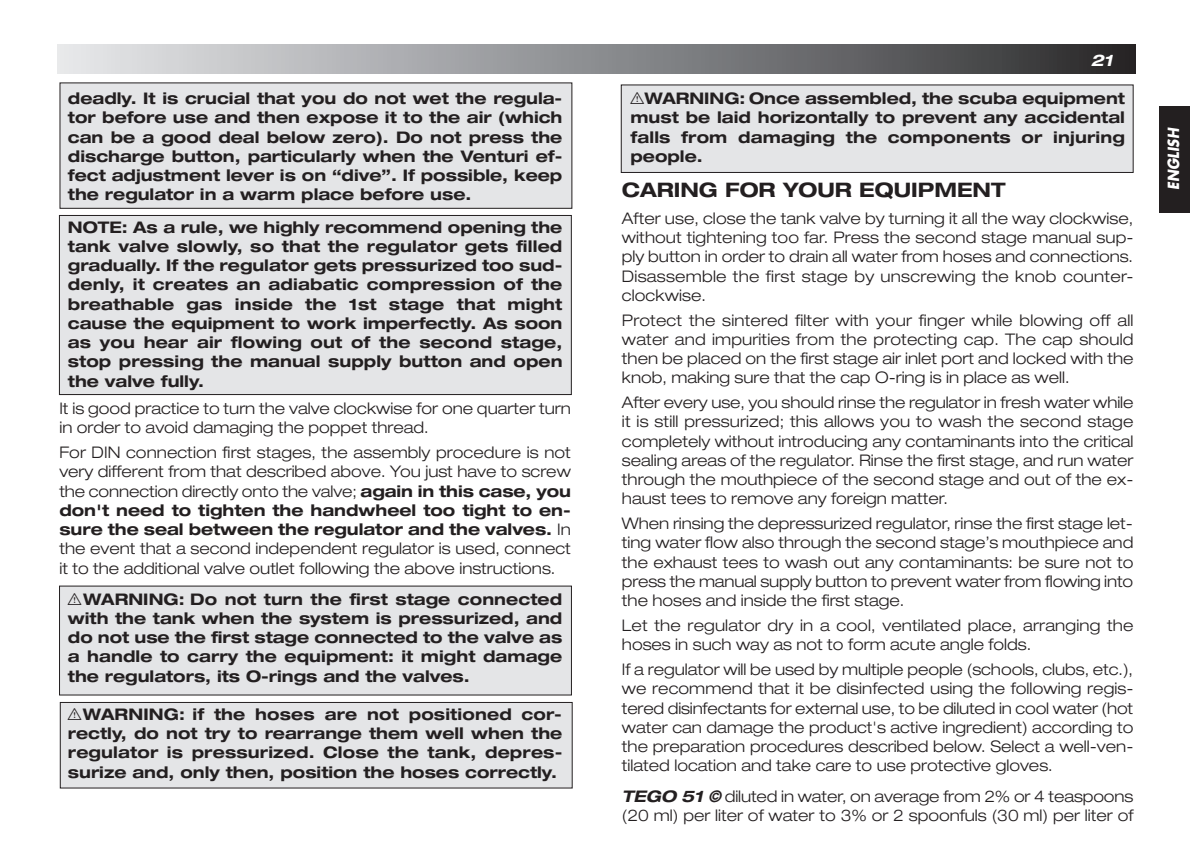
<style>
.page{position:relative;width:1190px;height:848px;background:#fff}
.page>*{position:absolute;margin:0;border:0;box-sizing:border-box;transform-origin:0 0}
.t1{font:700 expanded 20px "Helvetica Neue";color:#231f20}
.t2{font:300 expanded 16px/19.2px "Helvetica Neue";color:#231f20;text-align:justify}
.t3{font:700 expanded 16px/19.2px "Helvetica Neue";color:#231f20;text-align:justify}
.t4{font:italic 700 expanded 16px "Helvetica Neue";color:#fff}
.t5{font:italic 700 15px "Futura Std";color:#fff;scale:.9 1}
.s1{font-weight:700}
.s2{font-family:"tables";font-weight:400;font-stretch:normal}
.s3{font-weight:700;font-style:italic}
</style>
<div class="page">
<div style="left:60px;top:702px;width:512px;height:85px;background:#e4e5e7"></div>
<div style="left:60px;top:701px;width:512px;height:87px;border:1px solid #231f20"></div>
<div style="left:59px;top:586px;width:512px;height:108px;background:#e4e5e7"></div>
<div style="left:59px;top:215px;width:512px;height:179px;background:#e4e5e7"></div>
<div style="left:59px;top:215px;width:512px;height:179px;border:1px solid #231f20"></div>
<div style="left:621px;top:85px;width:511px;height:87px;background:#e4e5e7"></div>
<div style="left:620px;top:85px;width:513px;height:88px;border:1px solid #231f20"></div>
<div style="left:60px;top:83px;width:511px;height:125px;background:#e4e5e7"></div>
<div style="left:57px;top:45px;width:1078px;height:28px;background:linear-gradient(to right,#e9ebee,#2d2d2f)"></div>
<div style="left:1158px;top:106px;width:31px;height:106px;background:#231f20"></div>
<p class="t3" style="left:68px;top:90px;width:496px">deadly. It is crucial that you do not wet the regula&shy;tor before use and then expose it to the air (which can be a good deal below zero). Do not press the discharge button, particularly when the Venturi ef&shy;fect adjustment lever is on “dive”. If possible, keep the regulator in a warm place before use.</p>
<p class="t3" style="left:68px;top:219px;width:496px">NOTE: As a rule, we highly recommend opening the tank valve slowly, so that the regulator gets filled gradually. If the regulator gets pressurized too sud&shy;denly, it creates an adiabatic compression of the breathable gas inside the 1st stage that might cause the equipment to work imperfectly. As soon as you hear air flowing out of the second stage, stop pressing the manual supply button and open the valve fully.</p>
<p class="t2" style="left:59px;top:400px;width:513px">It is good practice to turn the valve clockwise for one quarter turn in order to avoid damaging the poppet thread.</p>
<p class="t2" style="left:59px;top:444px;width:513px">For DIN connection first stages, the assembly procedure is not very different from that described above. You just have to screw the connection directly onto the valve; <span class="s1">again in this case, you don't need to tighten the handwheel too tight to en&shy;sure the seal between the regulator and the valves.</span> In the event that a second independent regulator is used, connect it to the additional valve outlet following the above instructions.</p>
<p class="t3" style="left:68px;top:590px;width:496px"><span class="s2">I</span> WARNING: Do not turn the first stage connected with the tank when the system is pressurized, and do not use the first stage connected to the valve as a handle to carry the equipment: it might damage the regulators, its O-rings and the valves.</p>
<p class="t3" style="left:68px;top:706px;width:496px"><span class="s2">I</span> WARNING: if the hoses are not positioned cor&shy;rectly, do not try to rearrange them well when the regulator is pressurized. Close the tank, depres&shy;surize and, only then, position the hoses correctly.</p>
<p class="t4" style="left:1090px;top:54px;width:24px">21</p>
<p class="t3" style="left:630px;top:90px;width:496px"><span class="s2">I</span>WARNING: Once assembled, the scuba equipment must be laid horizontally to prevent any accidental falls from damaging the components or injuring people.</p>
<p class="t1" style="left:621px;top:183px;width:385px">CARING FOR YOUR EQUIPMENT</p>
<p class="t2" style="left:621px;top:210px;width:513px">After use, close the tank valve by turning it all the way clockwise, without tightening too far. Press the second stage manual sup&shy;ply button in order to drain all water from hoses and connections.<br>Disassemble the first stage by unscrewing the knob counter&shy;clockwise.</p>
<p class="t2" style="left:621px;top:312px;width:513px">Protect the sintered filter with your finger while blowing off all water and impurities from the protecting cap. The cap should then be placed on the first stage air inlet port and locked with the knob, making sure that the cap O-ring is in place as well.</p>
<p class="t2" style="left:621px;top:394px;width:513px">After every use, you should rinse the regulator in fresh water while it is still pressurized; this allows you to wash the second stage completely without introducing any contaminants into the critical sealing areas of the regulator. Rinse the first stage, and run water through the mouthpiece of the second stage and out of the ex&shy;haust tees to remove any foreign matter.</p>
<p class="t2" style="left:621px;top:515px;width:513px">When rinsing the depressurized regulator, rinse the first stage let&shy;ting water flow also through the second stage’s mouthpiece and the exhaust tees to wash out any contaminants: be sure not to press the manual supply button to prevent water from flowing into the hoses and inside the first stage.</p>
<p class="t2" style="left:621px;top:617px;width:513px">Let the regulator dry in a cool, ventilated place, arranging the hoses in such way as not to form acute angle folds.</p>
<p class="t2" style="left:621px;top:661px;width:513px">If a regulator will be used by multiple people (schools, clubs, etc.), we recommend that it be disinfected using the following regis&shy;tered disinfectants for external use, to be diluted in cool water (hot water can damage the product's active ingredient) according to the preparation procedures described below. Select a well-ven&shy;tilated location and take care to use protective gloves.</p>
<p class="t2" style="left:621px;top:787px;width:513px"><span class="s3">TEGO 51 ©</span> diluted in water, on average from 2% or 4 teaspoons (20 ml) per liter of water to 3% or 2 spoonfuls (30 ml) per liter of</p>
<p class="t5" style="left:1166px;top:189px;width:70px;rotate:-90deg">ENGLISH</p>
</div>
